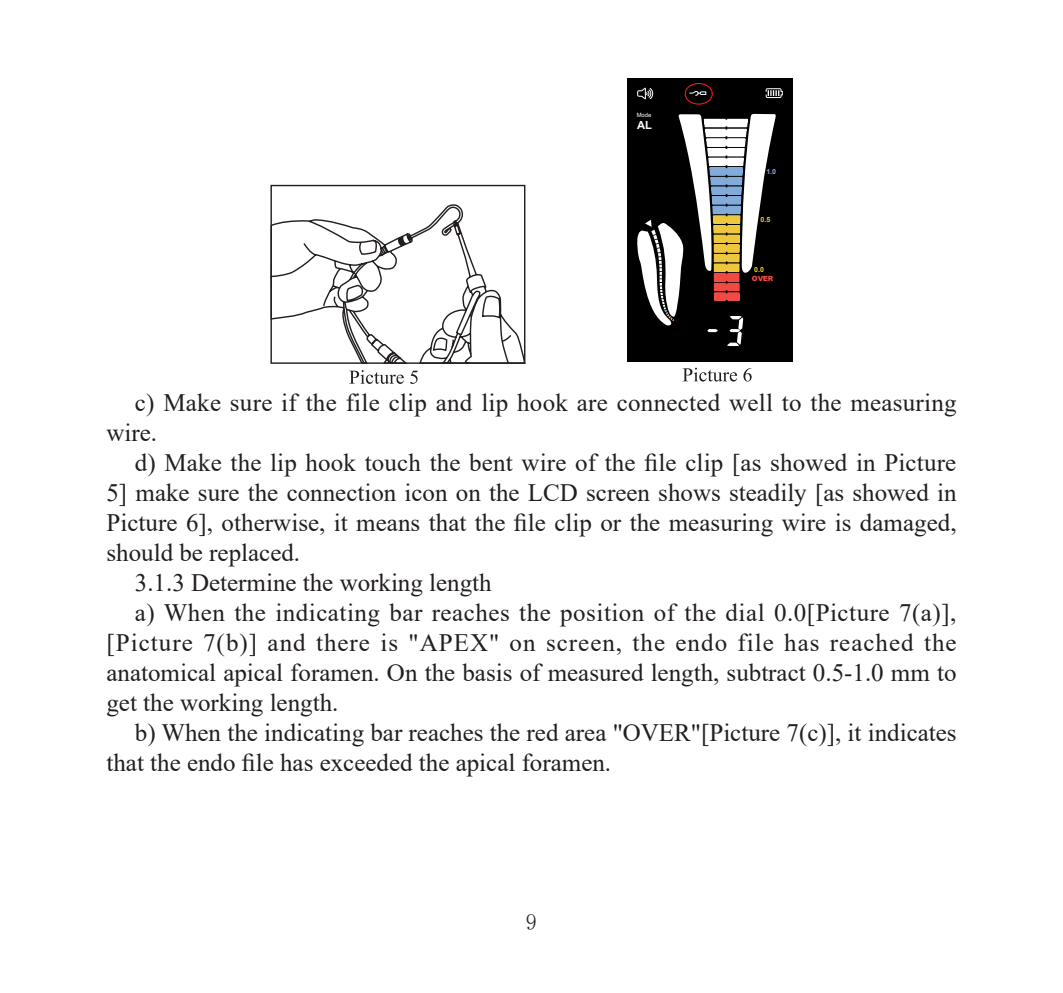
<style>
.page{position:relative;width:1063px;height:993px;background:#fff}
.page>*{position:absolute;margin:0;border:0;box-sizing:border-box;transform-origin:0 0}
.t1{font:25px/30px "Times New Roman";color:#231f20}
.t2{font:25px "Times New Roman";letter-spacing:.02em;color:#231f20}
.t3{font:25px "Times New Roman";letter-spacing:.04em;color:#231f20}
.t4{font:22.5px "Sim Sun";color:#231f20}
.t5{font:700 11.25px "Arial";color:#fff}
.t6{font:700 7px "Arial";color:#edc73e}
.t7{font:900 7px "Arial";color:#ef4b44}
.t8{font:700 7px "Arial";color:#83abda}
.t9{font:6px "Arial";color:#fff}
</style>
<div class="page">
<svg style="left:683px;top:367px;width:69px;height:14px"></svg>
<svg style="left:270px;top:204px;width:256px;height:180px"></svg>
<div style="left:627px;top:78px;width:166px;height:283px;background:#000001"></div>
<svg style="left:766px;top:88px;width:17px;height:10px"></svg>
<svg style="left:689px;top:91px;width:17px;height:5px"></svg>
<svg style="left:637px;top:88px;width:16px;height:11px"></svg>
<div style="left:685px;top:83px;width:28px;height:22px;border:1px solid #ee1d23;border-radius:50%"></div>
<svg style="left:637px;top:113px;width:139px;height:233px"></svg>
<p class="t9" style="left:637px;top:111px;width:16px">Mode</p>
<p class="t5" style="left:637px;top:117px;width:16px">AL</p>
<p class="t8" style="left:766px;top:167px;width:11px">1.0</p>
<p class="t6" style="left:761px;top:215px;width:11px">0.5</p>
<p class="t6" style="left:754px;top:264px;width:11px">0.0</p>
<p class="t7" style="left:752px;top:273px;width:23px">OVER</p>
<p class="t1" style="left:106px;top:386px;width:852px;text-indent:28px">c) Make sure if the file clip and lip hook are connected well to the measuring wire.</p>
<p class="t1" style="left:135px;top:446px;width:823px">d) Make the lip hook touch the bent wire of the file clip [as showed in Picture</p>
<p class="t1" style="left:106px;top:476px;width:852px">5] make sure the connection icon on the LCD screen shows steadily [as showed in</p>
<p class="t1" style="left:106px;top:506px;width:852px">Picture 6], otherwise, it means that the file clip or the measuring wire is damaged,</p>
<p class="t1" style="left:106px;top:536px;width:195px">should be replaced.</p>
<p class="t1" style="left:135px;top:566px;width:358px">3.1.3 Determine the working length</p>
<p class="t2" style="left:135px;top:594px;width:823px">a) When the indicating bar reaches the position of the dial 0.0[Picture 7(a)],</p>
<p class="t3" style="left:106px;top:624px;width:852px">[Picture 7(b)] and there is "APEX" on screen, the endo file has reached the</p>
<p class="t1" style="left:106px;top:656px;width:852px">anatomical apical foramen. On the basis of measured length, subtract 0.5-1.0 mm to</p>
<p class="t1" style="left:106px;top:686px;width:233px">get the working length.</p>
<p class="t1" style="left:135px;top:716px;width:823px">b) When the indicating bar reaches the red area "OVER"[Picture 7(c)], it indicates</p>
<p class="t1" style="left:106px;top:746px;width:506px">that the endo file has exceeded the apical foramen.</p>
<p class="t4" style="left:526px;top:910px;width:13px">9</p>
</div>
